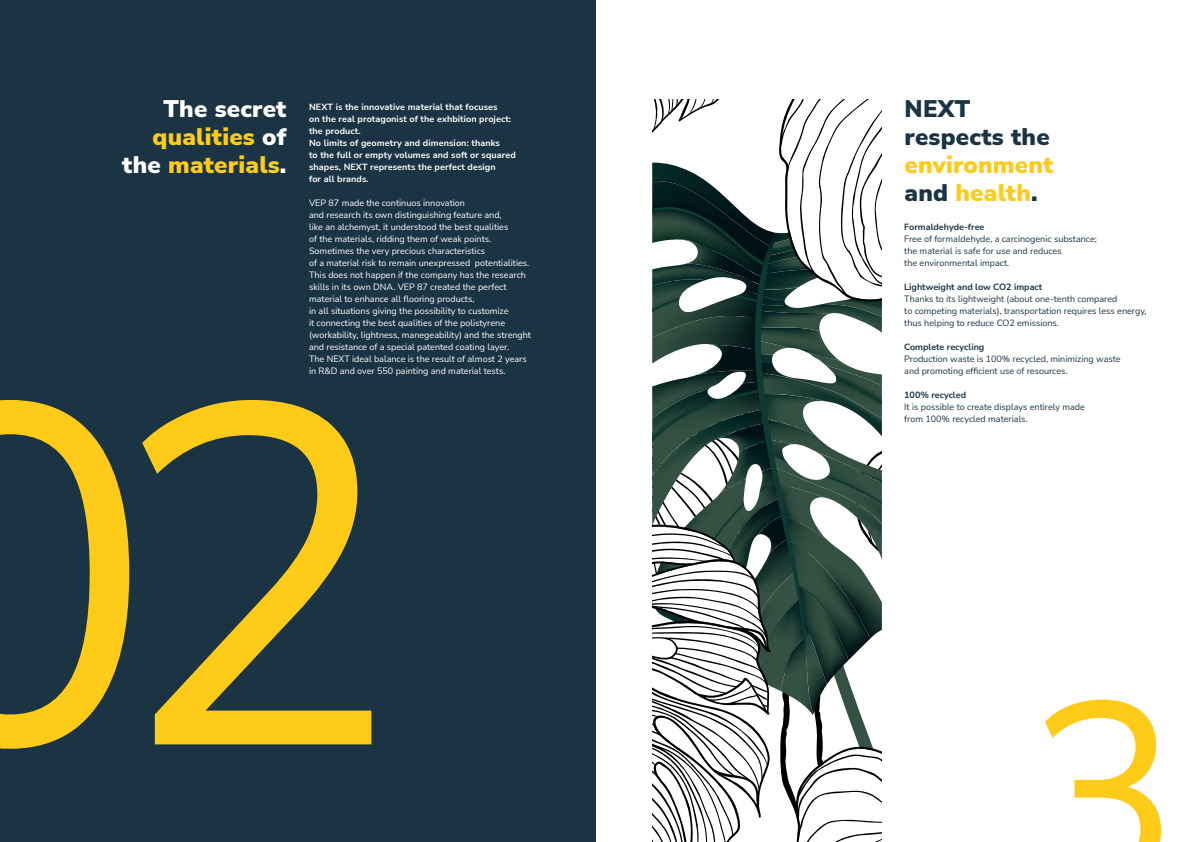
<style>
.page{position:relative;width:1191px;height:842px;background:#fff}
.page>*{position:absolute;margin:0;border:0;box-sizing:border-box;transform-origin:0 0}
.t1{font:482.3px "Nunito Sans";color:#fecb18}
.t2{font:250px "Nunito Sans";color:#fecb18}
.t3{font:900 24px/28px "Nunito Sans";letter-spacing:.01em;color:#fecb18}
.t4{font:900 24px/28px "Nunito Sans";letter-spacing:.01em;color:#1b3444}
.t5{font:9px/12px "Nunito Sans";color:#fff}
.t6{font:9px/12px "Nunito Sans";color:#1b3444}
.t7{font:700 9px/12px "Nunito Sans";letter-spacing:.01em;color:#fff}
.t8{font:700 9px "Nunito Sans";color:#1b3444}
.s1{color:#fff}
.s2{color:#1b3444}
</style>
<div class="page">
<svg style="left:652px;top:100px;width:230px;height:742px"></svg>
<div style="left:0;top:0;width:595px;height:842px;background:#1b3444"></div>
<h3 class="t3" style="left:122px;top:94px;width:166px;text-align:right"><span class="s1">The secret </span>qualities <span class="s1">of the</span> materials<span class="s1">.</span></h3>
<p class="t7" style="left:309px;top:100px;width:208px">NEXT is the innovative material that focuses<br>on the real protagonist of the exhbition project: the product.<br>No limits of geometry and dimension: thanks<br>to the full or empty volumes and soft or squared shapes, NEXT represents the perfect design<br>for all brands.</p>
<p class="t5" style="left:309px;top:196px;width:223px">VEP 87 made the continuos innovation<br>and research its own distinguishing feature and,<br>like an alchemyst, it understood the best qualities<br>of the materials, ridding them of weak points.<br>Sometimes the very precious characteristics<br>of a material risk to remain unexpressed potentialities.<br>This does not happen if the company has the research skills in its own DNA. VEP 87 created the perfect material to enhance all flooring products,<br>in all situations giving the possibility to customize<br>it connecting the best qualities of the polistyrene (workability, lightness, manegeability) and the strenght and resistance of a special patented coating layer.<br>The NEXT ideal balance is the result of almost 2 years in R&amp;D and over 550 painting and material tests.</p>
<h1 class="t1" style="left:-135px;top:241px;width:537px">02</h1>
<h3 class="t4" style="left:904px;top:94px;width:147px">NEXT respects the</h3>
<h3 class="t3" style="left:904px;top:150px;width:150px">environment <span class="s2">and</span> health<span class="s2">.</span></h3>
<p class="t8" style="left:904px;top:221px;width:82px">Formaldehyde-free</p>
<p class="t6" style="left:904px;top:233px;width:194px">Free of formaldehyde, a carcinogenic substance; the material is safe for use and reduces<br>the environmental impact.</p>
<p class="t8" style="left:904px;top:281px;width:140px">Lightweight and low CO2 impact</p>
<p class="t6" style="left:904px;top:293px;width:244px">Thanks to its lightweight (about one-tenth compared<br>to competing materials), transportation requires less energy, thus helping to reduce CO2 emissions.</p>
<p class="t8" style="left:904px;top:341px;width:82px">Complete recycling</p>
<p class="t6" style="left:904px;top:353px;width:218px">Production waste is 100% recycled, minimizing waste and promoting efficient use of resources.</p>
<p class="t8" style="left:904px;top:389px;width:63px">100% recycled</p>
<p class="t6" style="left:904px;top:401px;width:182px">It is possible to create displays entirely made from 100% recycled materials.</p>
<h2 class="t2" style="left:1028px;top:617px;width:151px">3</h2>
</div>
